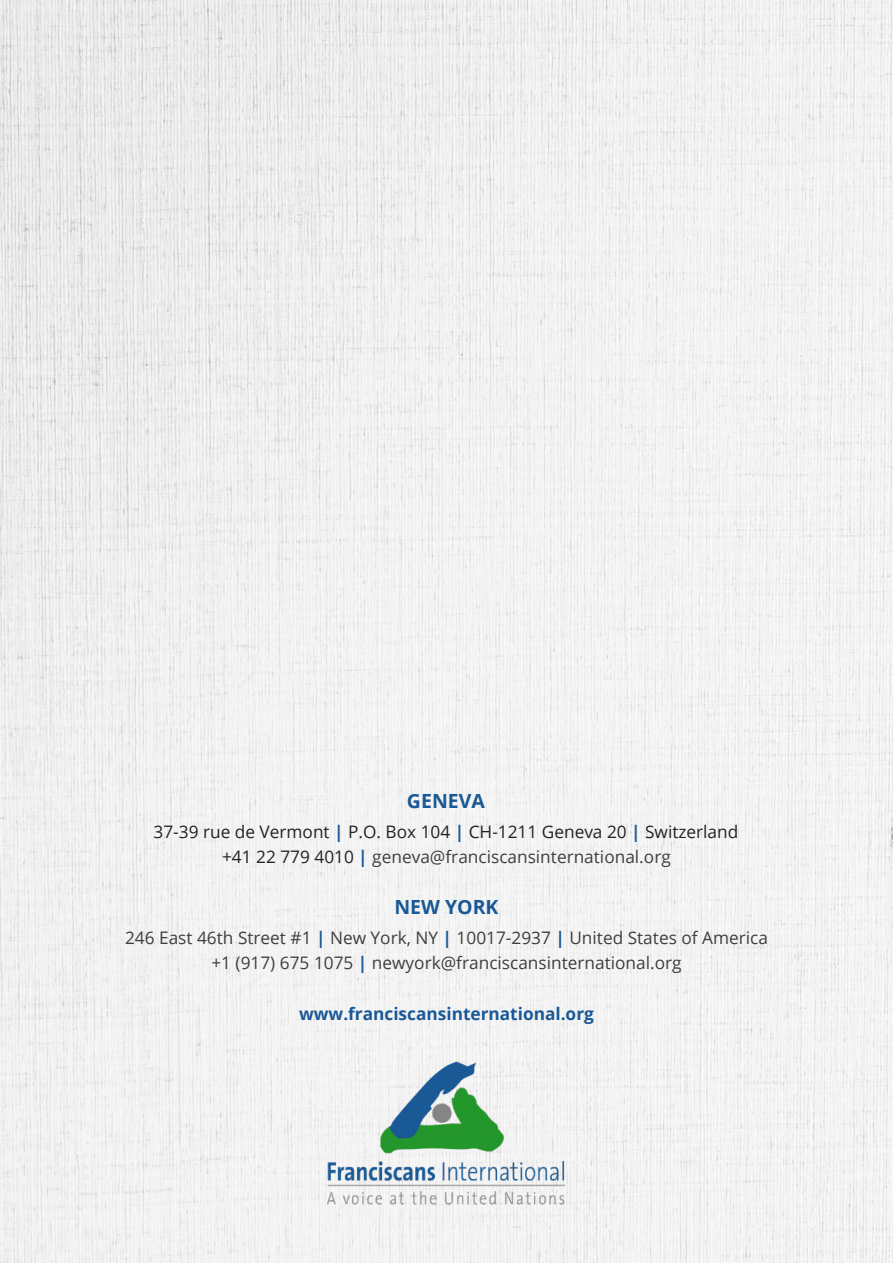
<style>
.page{position:relative;width:893px;height:1263px;background:#fff}
.page>*{position:absolute;margin:0;border:0;box-sizing:border-box;transform-origin:0 0}
.t1{font:700 19.5px "Open Sans";color:#195996}
.t2{font:17.25px/25.5px "Open Sans";color:#3f3e3d;text-align:center}
.t3{font:17.25px/24.9px "Open Sans";color:#242323;text-align:center}
.t4{font:700 17.25px "Open Sans";color:#195996}
.s1{font-weight:700;color:#195996}
.s2{color:#3f3e3d}
</style>
<div class="page">
<img style="left:0;top:0;width:893px;height:1263px">
<img style="left:321px;top:1058px;width:251px;height:152px">
<p class="t1" style="left:407px;top:787px;width:79px">GENEVA</p>
<p class="t3" style="left:154px;top:819px;width:586px">37-39 rue de Vermont <span class="s1">|</span> P.O. Box 104 <span class="s1">|</span> CH-1211 Geneva 20 <span class="s1">|</span> Switzerland +41 22 779 4010 <span class="s1">|</span> <span class="s2">geneva@franciscansinternational.org</span></p>
<p class="t1" style="left:394px;top:893px;width:106px">NEW YORK</p>
<p class="t2" style="left:125px;top:924px;width:644px">246 East 46th Street #1 <span class="s1">|</span> New York, NY <span class="s1">|</span> 10017-2937 <span class="s1">|</span> United States of America +1 (917) 675 1075 <span class="s1">|</span> newyork@franciscansinternational.org</p>
<p class="t4" style="left:299px;top:1002px;width:296px">www.franciscansinternational.org</p>
</div>
